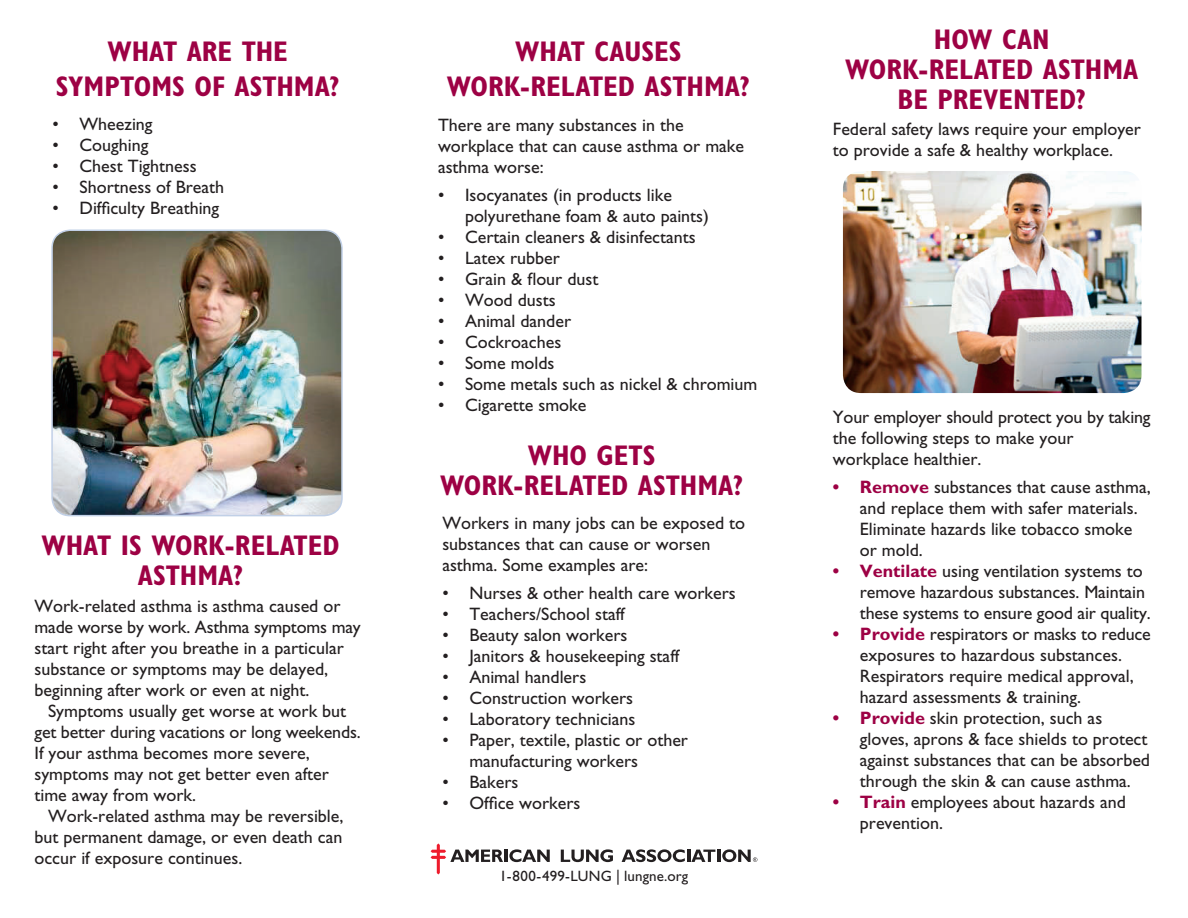
<style>
.page{position:relative;width:1188px;height:918px;background:#fff}
.page>*{position:absolute;margin:0;border:0;box-sizing:border-box;transform-origin:0 0}
.t1{font:700 condensed 28.5px/30px "Gill Sans Std";color:#9d0144;text-align:center}
.t2{font:18px/21px "Gill Sans Std";color:#231f20}
.t3{font:15px "Gill Sans Std";letter-spacing:.01em;color:#231f20}
.s1{font-weight:700;color:#9d0144}
</style>
<div class="page">
<img style="left:52px;top:230px;width:290px;height:286px">
<div style="left:51px;top:230px;width:292px;height:286px;border:2px solid #c1d0e7;border-radius:18px"></div>
<img style="left:843px;top:171px;width:299px;height:222px">
<svg style="left:561px;top:849px;width:52px;height:13px"></svg>
<svg style="left:622px;top:849px;width:135px;height:13px"></svg>
<svg style="left:431px;top:843px;width:119px;height:31px"></svg>
<h1 class="t1" style="left:56px;top:35px;width:285px;line-height:34.2px">WHAT ARE THE<br>SYMPTOMS OF ASTHMA?</h1>
<p class="t2" style="left:53px;top:113px;width:102px">• Wheezing</p>
<p class="t2" style="left:53px;top:134px;width:97px">• Coughing</p>
<p class="t2" style="left:53px;top:155px;width:146px">• Chest Tightness</p>
<p class="t2" style="left:53px;top:176px;width:173px">• Shortness of Breath</p>
<p class="t2" style="left:53px;top:197px;width:168px">• Difficulty Breathing</p>
<h1 class="t1" style="left:41px;top:530px;width:300px">WHAT IS WORK-RELATED<br>ASTHMA?</h1>
<p class="t2" style="left:35px;top:596px;width:328px">Work-related asthma is asthma caused or made worse by work. Asthma symptoms may start right after you breathe in a particular substance or symptoms may be delayed, beginning after work or even at night.</p>
<p class="t2" style="left:35px;top:701px;width:328px;text-indent:14px">Symptoms usually get worse at work but get better during vacations or long weekends.<br>If your asthma becomes more severe, symptoms may not get better even after time away from work.</p>
<p class="t2" style="left:35px;top:806px;width:310px;text-align:justify;text-indent:14px">Work-related asthma may be reversible, but permanent damage, or even death can occur if exposure continues.</p>
<h1 class="t1" style="left:447px;top:35px;width:304px;line-height:34.2px">WHAT CAUSES<br>WORK-RELATED ASTHMA?</h1>
<p class="t2" style="left:438px;top:115px;width:308px">There are many substances in the workplace that can cause asthma or make asthma worse:</p>
<p class="t2" style="left:465px;top:185px;width:246px;text-indent:-27px">• Isocyanates (in products like polyurethane foam &amp; auto paints)</p>
<p class="t2" style="left:438px;top:227px;width:259px">• Certain cleaners &amp; disinfectants</p>
<p class="t2" style="left:438px;top:248px;width:124px">• Latex rubber</p>
<p class="t2" style="left:438px;top:269px;width:162px">• Grain &amp; flour dust</p>
<p class="t2" style="left:438px;top:290px;width:119px">• Wood dusts</p>
<p class="t2" style="left:438px;top:311px;width:135px">• Animal dander</p>
<p class="t2" style="left:438px;top:332px;width:125px">• Cockroaches</p>
<p class="t2" style="left:438px;top:353px;width:118px">• Some molds</p>
<p class="t2" style="left:438px;top:374px;width:321px">• Some metals such as nickel &amp; chromium</p>
<p class="t2" style="left:438px;top:395px;width:150px">• Cigarette smoke</p>
<h1 class="t1" style="left:440px;top:441px;width:304px">WHO GETS<br>WORK-RELATED ASTHMA?</h1>
<p class="t2" style="left:442px;top:513px;width:304px">Workers in many jobs can be exposed to substances that can cause or worsen asthma. Some examples are:</p>
<p class="t2" style="left:442px;top:582px;width:295px">• Nurses &amp; other health care workers</p>
<p class="t2" style="left:442px;top:603px;width:184px">• Teachers/School staff</p>
<p class="t2" style="left:442px;top:624px;width:187px">• Beauty salon workers</p>
<p class="t2" style="left:442px;top:645px;width:238px">• Janitors &amp; housekeeping staff</p>
<p class="t2" style="left:442px;top:666px;width:145px">• Animal handlers</p>
<p class="t2" style="left:442px;top:687px;width:192px">• Construction workers</p>
<p class="t2" style="left:442px;top:708px;width:195px">• Laboratory technicians</p>
<p class="t2" style="left:469px;top:729px;width:220px;text-indent:-27px">• Paper, textile, plastic or other manufacturing workers</p>
<p class="t2" style="left:442px;top:771px;width:78px">• Bakers</p>
<p class="t2" style="left:442px;top:792px;width:140px">• Office workers</p>
<p class="t3" style="left:500px;top:867px;width:190px">1-800-499-LUNG | lungne.org</p>
<h1 class="t1" style="left:845px;top:25px;width:295px">HOW CAN<br>WORK-RELATED ASTHMA<br>BE PREVENTED?</h1>
<p class="t2" style="left:833px;top:118px;width:310px">Federal safety laws require your employer to provide a safe &amp; healthy workplace.</p>
<p class="t2" style="left:833px;top:407px;width:319px">Your employer should protect you by taking the following steps to make your workplace healthier.</p>
<p class="t2" style="left:860px;top:477px;width:292px;text-indent:-27px"><span class="s1">• Remove</span> substances that cause asthma, and replace them with safer materials.<br>Eliminate hazards like tobacco smoke or mold.</p>
<p class="t2" style="left:860px;top:561px;width:292px;text-indent:-27px"><span class="s1">• Ventilate</span> using ventilation systems to remove hazardous substances. Maintain these systems to ensure good air quality.</p>
<p class="t2" style="left:860px;top:624px;width:292px;text-indent:-27px"><span class="s1">• Provide</span> respirators or masks to reduce exposures to hazardous substances.<br>Respirators require medical approval, hazard assessments &amp; training.</p>
<p class="t2" style="left:860px;top:708px;width:292px;text-indent:-27px"><span class="s1">• Provide</span> skin protection, such as gloves, aprons &amp; face shields to protect against substances that can be absorbed through the skin &amp; can cause asthma.</p>
<p class="t2" style="left:860px;top:792px;width:267px;text-indent:-27px"><span class="s1">• Train</span> employees about hazards and prevention.</p>
</div>
